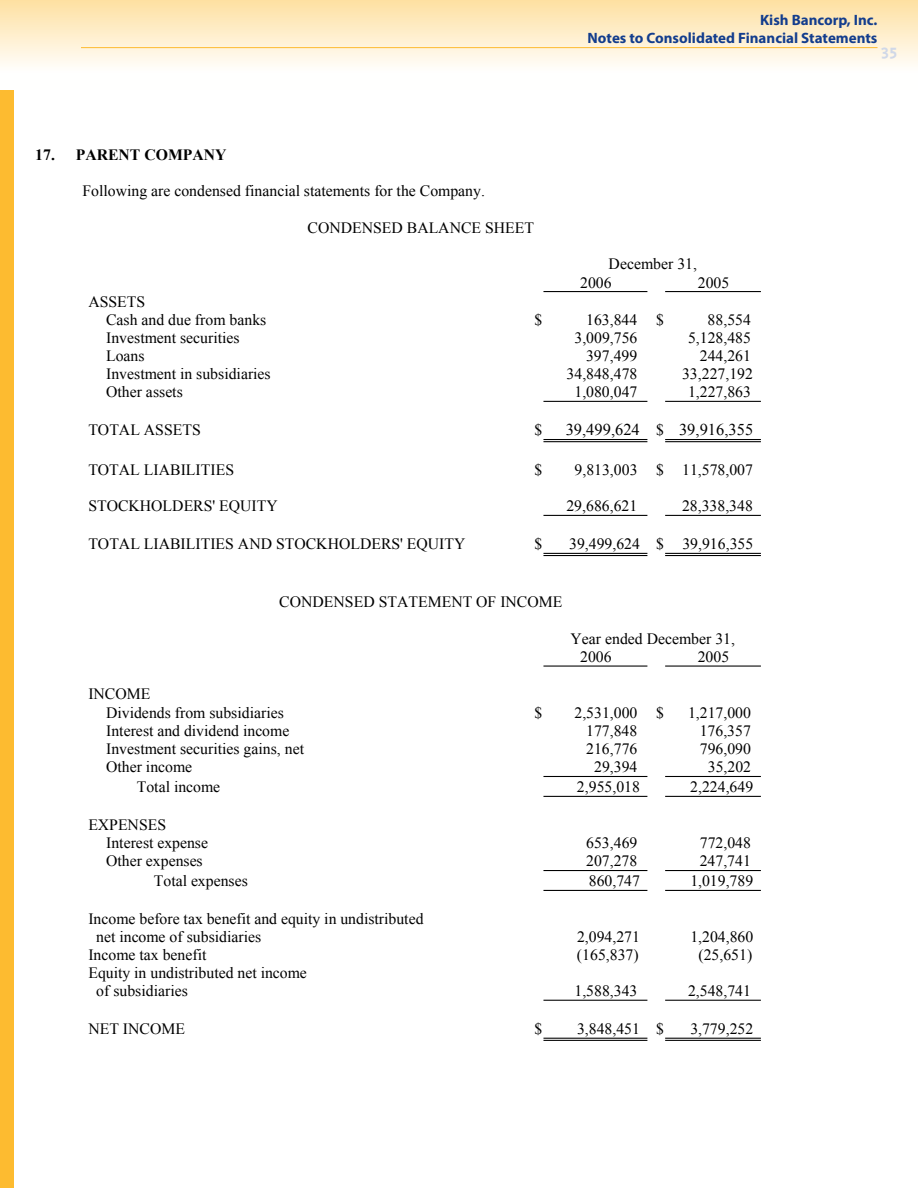
<style>
.page{position:relative;width:918px;height:1188px;background:#fff}
.page>*{position:absolute;margin:0;border:0;box-sizing:border-box;transform-origin:0 0}
.t1{font:700 18px "Triplex";color:#d0d8e8}
.t2{font:16.5px "Times New Roman";color:#000}
.t3{font:15.75px/18.1px "Times New Roman";color:#000}
.t4{font:700 15.75px "Times New Roman";color:#000}
.t5{font:700 15px/18px "Myriad Pro";color:#133d8d;text-align:right}
.s1{font-size:15.75px}
</style>
<div class="page">
<div style="left:0;top:54px;width:14px;height:1134px;background:#fdbb30"></div>
<div style="left:0;top:0;width:918px;height:90px;background:linear-gradient(to bottom,#fee1a4,#fff)"></div>
<hr style="left:543px;top:291px;width:104px;height:1px;background:#000">
<hr style="left:665px;top:291px;width:96px;height:1px;background:#000">
<hr style="left:543px;top:401px;width:104px;height:1px;background:#000">
<hr style="left:665px;top:401px;width:96px;height:1px;background:#000">
<hr style="left:543px;top:439px;width:104px;height:1px;background:#000">
<hr style="left:543px;top:441px;width:104px;height:1px;background:#000">
<hr style="left:665px;top:439px;width:96px;height:1px;background:#000">
<hr style="left:665px;top:441px;width:96px;height:1px;background:#000">
<hr style="left:543px;top:515px;width:104px;height:1px;background:#000">
<hr style="left:665px;top:515px;width:96px;height:1px;background:#000">
<hr style="left:543px;top:553px;width:104px;height:1px;background:#000">
<hr style="left:543px;top:555px;width:104px;height:1px;background:#000">
<hr style="left:665px;top:553px;width:96px;height:1px;background:#000">
<hr style="left:665px;top:555px;width:96px;height:1px;background:#000">
<hr style="left:543px;top:666px;width:104px;height:1px;background:#000">
<hr style="left:665px;top:666px;width:96px;height:1px;background:#000">
<hr style="left:543px;top:776px;width:104px;height:1px;background:#000">
<hr style="left:665px;top:776px;width:96px;height:1px;background:#000">
<hr style="left:543px;top:796px;width:104px;height:1px;background:#000">
<hr style="left:665px;top:796px;width:96px;height:1px;background:#000">
<hr style="left:543px;top:870px;width:104px;height:1px;background:#000">
<hr style="left:665px;top:870px;width:96px;height:1px;background:#000">
<hr style="left:543px;top:890px;width:104px;height:1px;background:#000">
<hr style="left:665px;top:890px;width:96px;height:1px;background:#000">
<hr style="left:543px;top:1000px;width:104px;height:1px;background:#000">
<hr style="left:665px;top:1000px;width:96px;height:1px;background:#000">
<hr style="left:543px;top:1038px;width:104px;height:1px;background:#000">
<hr style="left:543px;top:1040px;width:104px;height:1px;background:#000">
<hr style="left:665px;top:1038px;width:96px;height:1px;background:#000">
<hr style="left:665px;top:1040px;width:96px;height:1px;background:#000">
<hr style="left:81px;top:47px;width:797px;height:1px;background:#fdbb30">
<p class="t5" style="left:588px;top:10px;width:291px">Kish Bancorp, Inc.<br>Notes to Consolidated Financial Statements</p>
<p class="t4" style="left:35px;top:144px;width:193px">17. PARENT COMPANY</p>
<p class="t3" style="left:82px;top:182px;width:404px">Following are condensed financial statements for the Company.</p>
<p class="t3" style="left:308px;top:218px;width:228px">CONDENSED BALANCE SHEET</p>
<p class="t3" style="left:580px;top:255px;width:118px;text-indent:28px">December 31,<br>2006</p>
<p class="t3" style="left:698px;top:273px;width:33px">2005</p>
<p class="t3" style="left:106px;top:292px;width:162px;text-indent:-18px">ASSETS<br>Cash and due from banks</p>
<p class="t3" style="left:535px;top:310px;width:9px">$</p>
<p class="t3" style="left:586px;top:310px;width:79px">163,844 $</p>
<p class="t3" style="left:708px;top:310px;width:45px">88,554</p>
<p class="t3" style="left:106px;top:328px;width:135px">Investment securities</p>
<p class="t3" style="left:574px;top:328px;width:65px">3,009,756</p>
<p class="t3" style="left:688px;top:328px;width:64px">5,128,485</p>
<p class="t3" style="left:106px;top:346px;width:40px">Loans</p>
<p class="t3" style="left:586px;top:346px;width:53px">397,499</p>
<p class="t3" style="left:700px;top:346px;width:53px">244,261</p>
<p class="t3" style="left:106px;top:365px;width:166px">Investment in subsidiaries</p>
<p class="t3" style="left:567px;top:365px;width:72px">34,848,478</p>
<p class="t3" style="left:682px;top:365px;width:72px">33,227,192</p>
<p class="t3" style="left:106px;top:383px;width:78px">Other assets</p>
<p class="t3" style="left:574px;top:383px;width:65px">1,080,047</p>
<p class="t3" style="left:688px;top:383px;width:64px">1,227,863</p>
<p class="t3" style="left:88px;top:420px;width:114px">TOTAL ASSETS</p>
<p class="t3" style="left:534px;top:420px;width:9px">$</p>
<p class="t2" style="left:566px;top:419px;width:189px">39,499,624 <span class="s1">$</span> 39,916,355</p>
<p class="t3" style="left:88px;top:460px;width:147px">TOTAL LIABILITIES</p>
<p class="t3" style="left:535px;top:460px;width:9px">$</p>
<p class="t3" style="left:575px;top:460px;width:180px">9,813,003 $ 11,578,007</p>
<p class="t3" style="left:88px;top:497px;width:191px">STOCKHOLDERS' EQUITY</p>
<p class="t3" style="left:566px;top:497px;width:72px">29,686,621</p>
<p class="t3" style="left:682px;top:497px;width:72px">28,338,348</p>
<p class="t3" style="left:88px;top:534px;width:379px">TOTAL LIABILITIES AND STOCKHOLDERS' EQUITY</p>
<p class="t3" style="left:534px;top:534px;width:9px">$</p>
<p class="t3" style="left:569px;top:534px;width:186px">39,499,624 $ 39,916,355</p>
<p class="t3" style="left:279px;top:592px;width:285px">CONDENSED STATEMENT OF INCOME</p>
<p class="t3" style="left:580px;top:629px;width:156px;text-indent:-10px">Year ended December 31,<br>2006</p>
<p class="t3" style="left:698px;top:647px;width:33px">2005</p>
<p class="t3" style="left:106px;top:684px;width:179px;line-height:18.8px;text-indent:-18px">INCOME<br>Dividends from subsidiaries</p>
<p class="t3" style="left:535px;top:703px;width:9px">$</p>
<p class="t3" style="left:575px;top:703px;width:91px">2,531,000 $</p>
<p class="t3" style="left:688px;top:703px;width:64px">1,217,000</p>
<p class="t3" style="left:106px;top:722px;width:185px">Interest and dividend income</p>
<p class="t3" style="left:586px;top:722px;width:53px">177,848</p>
<p class="t3" style="left:700px;top:722px;width:53px">176,357</p>
<p class="t3" style="left:106px;top:740px;width:200px">Investment securities gains, net</p>
<p class="t3" style="left:586px;top:740px;width:53px">216,776</p>
<p class="t3" style="left:700px;top:740px;width:53px">796,090</p>
<p class="t3" style="left:106px;top:758px;width:88px">Other income</p>
<p class="t3" style="left:594px;top:758px;width:45px">29,394</p>
<p class="t3" style="left:708px;top:758px;width:45px">35,202</p>
<p class="t3" style="left:137px;top:777px;width:85px">Total income</p>
<p class="t3" style="left:577px;top:777px;width:65px">2,955,018</p>
<p class="t3" style="left:690px;top:777px;width:64px">2,224,649</p>
<p class="t3" style="left:106px;top:815px;width:103px;line-height:18.8px;text-indent:-18px">EXPENSES<br>Interest expense</p>
<p class="t3" style="left:586px;top:834px;width:53px">653,469</p>
<p class="t3" style="left:700px;top:834px;width:53px">772,048</p>
<p class="t3" style="left:106px;top:852px;width:98px">Other expenses</p>
<p class="t3" style="left:586px;top:852px;width:53px">207,278</p>
<p class="t3" style="left:700px;top:852px;width:53px">247,741</p>
<p class="t3" style="left:154px;top:871px;width:96px">Total expenses</p>
<p class="t3" style="left:589px;top:871px;width:53px">860,747</p>
<p class="t3" style="left:690px;top:871px;width:64px">1,019,789</p>
<p class="t3" style="left:96px;top:909px;width:329px;text-indent:-8px">Income before tax benefit and equity in undistributed net income of subsidiaries</p>
<p class="t3" style="left:577px;top:927px;width:65px">2,094,271</p>
<p class="t3" style="left:690px;top:927px;width:64px">1,204,860</p>
<p class="t3" style="left:88px;top:945px;width:120px">Income tax benefit</p>
<p class="t3" style="left:577px;top:945px;width:63px">(165,837)</p>
<p class="t3" style="left:698px;top:945px;width:55px">(25,651)</p>
<p class="t3" style="left:96px;top:964px;width:212px;text-indent:-8px">Equity in undistributed net income of subsidiaries</p>
<p class="t3" style="left:574px;top:982px;width:65px">1,588,343</p>
<p class="t3" style="left:688px;top:982px;width:64px">2,548,741</p>
<p class="t3" style="left:88px;top:1019px;width:98px">NET INCOME</p>
<p class="t3" style="left:535px;top:1019px;width:9px">$</p>
<p class="t3" style="left:577px;top:1019px;width:88px">3,848,451 $</p>
<p class="t3" style="left:690px;top:1019px;width:64px">3,779,252</p>
<p class="t1" style="left:881px;top:40px;width:9px">35</p>
</div>
